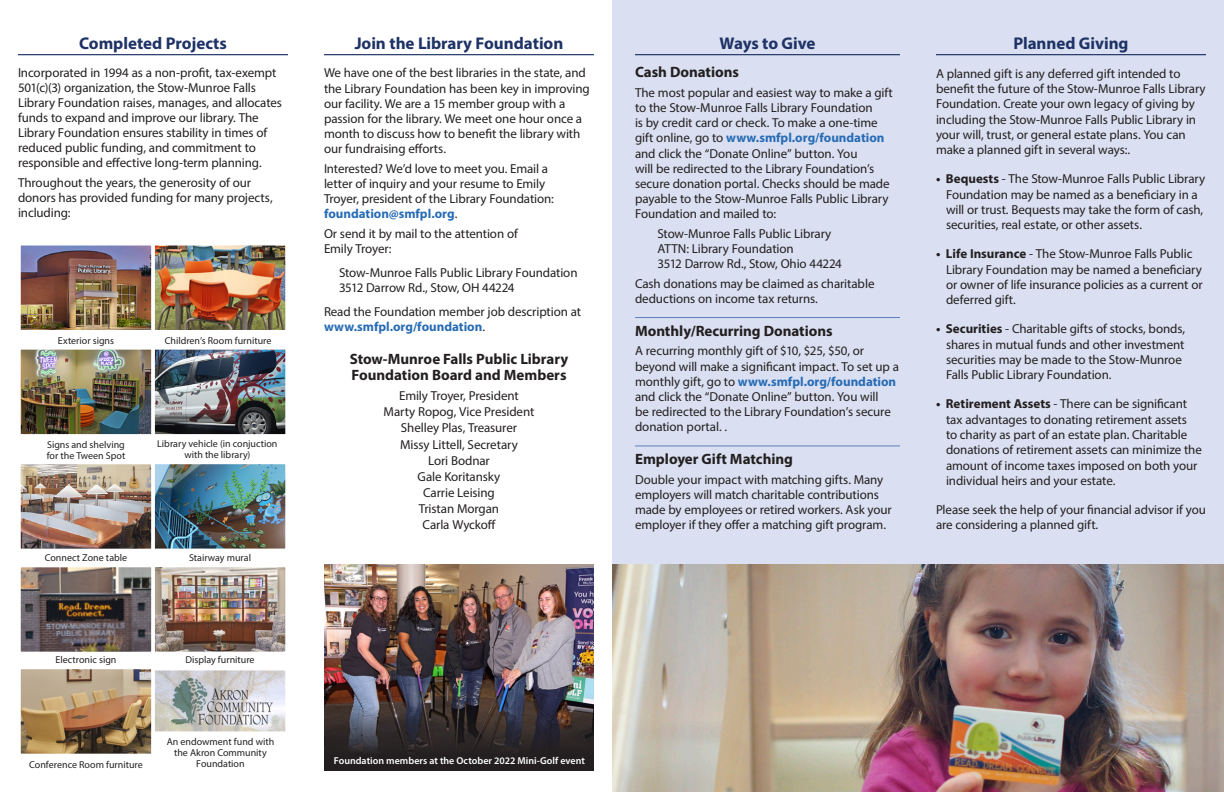
<style>
.page{position:relative;width:1224px;height:792px;background:#fff}
.page>*{position:absolute;margin:0;border:0;box-sizing:border-box;transform-origin:0 0}
.t1{font:700 17px "Myriad Pro";letter-spacing:-.005em;color:#1e3265}
.Subhead{font:700 15px/15.1px "Myriad Pro";letter-spacing:-.005em;color:#231f20}
.Subhead_with_line{font:700 15px "Myriad Pro";letter-spacing:-.005em;color:#231f20}
.body{font:13px/15.1px "Myriad Pro";letter-spacing:-.01em;color:#231f20}
.photo_caption{font:10px/11px "Myriad Pro";color:#231f20;text-align:center}
.t2{font:600 10px "Myriad Pro";color:#fff}
.BODY{font:10px/11px "Myriad Pro";color:#231f20}
.s1{font-weight:700;color:#266bb5}
.s2{font-weight:700}
</style>
<div class="page">
<div style="left:612px;top:0;width:612px;height:792px;background:#dae0f1"></div>
<img style="left:22px;top:247px;width:262px;height:82px">
<div style="left:152px;top:243px;width:136px;height:90px;border:3px solid #fff"></div>
<div style="left:18px;top:243px;width:136px;height:90px;border:3px solid #fff"></div>
<img style="left:22px;top:465px;width:262px;height:82px">
<div style="left:18px;top:462px;width:136px;height:89px;border:3px solid #fff"></div>
<img style="left:22px;top:351px;width:262px;height:82px">
<div style="left:18px;top:347px;width:136px;height:90px;border:3px solid #fff"></div>
<div style="left:152px;top:347px;width:136px;height:90px;border:3px solid #fff"></div>
<div style="left:152px;top:461px;width:136px;height:90px;border:3px solid #fff"></div>
<hr style="left:18px;top:54px;width:270px;height:1px;background:#1e3265">
<hr style="left:324px;top:54px;width:270px;height:1px;background:#1e3265">
<img style="left:22px;top:568px;width:262px;height:82px">
<div style="left:18px;top:565px;width:136px;height:89px;border:3px solid #fff"></div>
<img style="left:22px;top:670px;width:128px;height:82px">
<div style="left:18px;top:666px;width:136px;height:90px;border:3px solid #fff"></div>
<div style="left:152px;top:564px;width:136px;height:90px;border:3px solid #fff"></div>
<div style="left:324px;top:596px;width:270px;height:175px;background:#231f20"></div>
<img style="left:324px;top:564px;width:270px;height:189px">
<svg style="left:153px;top:669px;width:133px;height:65px"></svg>
<img style="left:171px;top:678px;width:102px;height:48px">
<hr style="left:635px;top:54px;width:265px;height:1px;background:#1e3265">
<hr style="left:635px;top:317px;width:265px;height:1px;background:#5d7fc0">
<hr style="left:635px;top:446px;width:265px;height:1px;background:#5d7fc0">
<hr style="left:936px;top:54px;width:270px;height:1px;background:#1e3265">
<img style="left:612px;top:564px;width:612px;height:228px">
<p class="t1" style="left:79px;top:32px;width:149px">Completed Projects</p>
<p class="body" style="left:18px;top:65px;width:266px">Incorporated in 1994 as a non-profit, tax-exempt 501(c)(3) organization, the Stow-Munroe Falls Library Foundation raises, manages, and allocates funds to expand and improve our library. The Library Foundation ensures stability in times of reduced public funding, and commitment to responsible and effective long-term planning.</p>
<p class="body" style="left:18px;top:175px;width:256px">Throughout the years, the generosity of our donors has provided funding for many projects, including:</p>
<p class="photo_caption" style="left:58px;top:335px;width:58px">Exterior signs</p>
<p class="photo_caption" style="left:165px;top:335px;width:108px">Children’s Room furniture</p>
<p class="BODY" style="left:47px;top:439px;width:80px">Signs and shelving for the Tween Spot</p>
<p class="photo_caption" style="left:157px;top:438px;width:122px">Library vehicle (in conjuction with the library)</p>
<p class="BODY" style="left:45px;top:552px;width:84px">Connect Zone table</p>
<p class="photo_caption" style="left:189px;top:552px;width:63px">Stairway mural</p>
<p class="photo_caption" style="left:56px;top:654px;width:62px">Electronic sign</p>
<p class="photo_caption" style="left:185px;top:654px;width:71px">Display furniture</p>
<p class="photo_caption" style="left:29px;top:759px;width:115px">Conference Room furniture</p>
<p class="photo_caption" style="left:167px;top:736px;width:109px">An endowment fund with the Akron Community<br>Foundation</p>
<p class="t1" style="left:355px;top:32px;width:210px">Join the Library Foundation</p>
<p class="body" style="left:324px;top:65px;width:267px">We have one of the best libraries in the state, and the Library Foundation has been key in improving our facility. We are a 15 member group with a passion for the library. We meet one hour once a month to discuss how to benefit the library with our fundraising efforts.</p>
<p class="body" style="left:324px;top:161px;width:231px">Interested? We’d love to meet you. Email a letter of inquiry and your resume to Emily Troyer, president of the Library Foundation: <span class="s1">foundation@smfpl.org</span>.</p>
<p class="body" style="left:324px;top:226px;width:195px">Or send it by mail to the attention of<br>Emily Troyer:</p>
<p class="body" style="left:339px;top:265px;width:240px">Stow-Munroe Falls Public Library Foundation<br>3512 Darrow Rd., Stow, OH 44224</p>
<p class="body" style="left:324px;top:304px;width:259px">Read the Foundation member job description at <span class="s1">www.smfpl.org/foundation</span>.</p>
<p class="Subhead" style="left:350px;top:351px;width:220px">Stow-Munroe Falls Public Library<br>Foundation Board and Members</p>
<p class="body" style="left:399px;top:388px;width:121px">Emily Troyer, President</p>
<p class="body" style="left:384px;top:404px;width:152px">Marty Ropog, Vice President</p>
<p class="body" style="left:401px;top:420px;width:118px">Shelley Plas, Treasurer</p>
<p class="body" style="left:400px;top:436px;width:119px">Missy Littell, Secretary</p>
<p class="body" style="left:428px;top:453px;width:63px">Lori Bodnar</p>
<p class="body" style="left:418px;top:469px;width:84px">Gale Koritansky</p>
<p class="body" style="left:423px;top:485px;width:73px">Carrie Leising</p>
<p class="body" style="left:419px;top:501px;width:82px">Tristan Morgan</p>
<p class="body" style="left:423px;top:517px;width:75px">Carla Wyckoff</p>
<p class="t2" style="left:334px;top:755px;width:253px">Foundation members at the October 2022 Mini-Golf event</p>
<p class="t1" style="left:720px;top:32px;width:97px">Ways to Give</p>
<p class="Subhead" style="left:635px;top:64px;width:106px">Cash Donations</p>
<p class="body" style="left:635px;top:85px;width:259px">The most popular and easiest way to make a gift to the Stow-Munroe Falls Library Foundation<br>is by credit card or check. To make a one-time gift online, go to <span class="s1">www.smfpl.org/foundation </span>and click the “Donate Online” button. You<br>will be redirected to the Library Foundation’s secure donation portal. Checks should be made payable to the Stow-Munroe Falls Public Library Foundation and mailed to:</p>
<p class="body" style="left:658px;top:226px;width:186px">Stow-Munroe Falls Public Library<br>ATTN: Library Foundation<br>3512 Darrow Rd., Stow, Ohio 44224</p>
<p class="body" style="left:635px;top:275px;width:241px">Cash donations may be claimed as charitable deductions on income tax returns.</p>
<p class="Subhead_with_line" style="left:635px;top:321px;width:199px">Monthly/Recurring Donations</p>
<p class="body" style="left:635px;top:343px;width:265px">A recurring monthly gift of $10, $25, $50, or beyond will make a significant impact. To set up a monthly gift, go to <span class="s1">www.smfpl.org/foundation </span>and click the “Donate Online” button. You will<br>be redirected to the Library Foundation’s secure donation portal. .</p>
<p class="Subhead_with_line" style="left:635px;top:449px;width:159px">Employer Gift Matching</p>
<p class="body" style="left:635px;top:472px;width:258px">Double your impact with matching gifts. Many employers will match charitable contributions made by employees or retired workers. Ask your employer if they offer a matching gift program.</p>
<p class="t1" style="left:1013px;top:32px;width:117px">Planned Giving</p>
<p class="body" style="left:936px;top:65px;width:271px;line-height:15.4px">A planned gift is any deferred gift intended to benefit the future of the Stow-Munroe Falls Library Foundation. Create your own legacy of giving by including the Stow-Munroe Falls Public Library in your will, trust, or general estate plans. You can make a planned gift in several ways:.</p>
<p class="body" style="left:946px;top:171px;width:261px;line-height:15.4px;text-indent:-10px"><span class="s2">• Bequests</span> - The Stow-Munroe Falls Public Library Foundation may be named as a beneficiary in a will or trust. Bequests may take the form of cash, securities, real estate, or other assets.</p>
<p class="body" style="left:946px;top:246px;width:258px;line-height:15.4px;text-indent:-10px"><span class="s2">• Life Insurance</span> - The Stow-Munroe Falls Public Library Foundation may be named a beneficiary or owner of life insurance policies as a current or deferred gift.</p>
<p class="body" style="left:946px;top:321px;width:241px;line-height:15.4px;text-indent:-10px"><span class="s2">• Securities</span> - Charitable gifts of stocks, bonds, shares in mutual funds and other investment securities may be made to the Stow-Munroe Falls Public Library Foundation.</p>
<p class="body" style="left:946px;top:396px;width:257px;line-height:15.4px;text-indent:-10px"><span class="s2">• Retirement Assets</span> - There can be significant tax advantages to donating retirement assets<br>to charity as part of an estate plan. Charitable donations of retirement assets can minimize the amount of income taxes imposed on both your individual heirs and your estate.</p>
<p class="body" style="left:936px;top:502px;width:271px;line-height:15.4px">Please seek the help of your financial advisor if you are considering a planned gift.</p>
</div>
